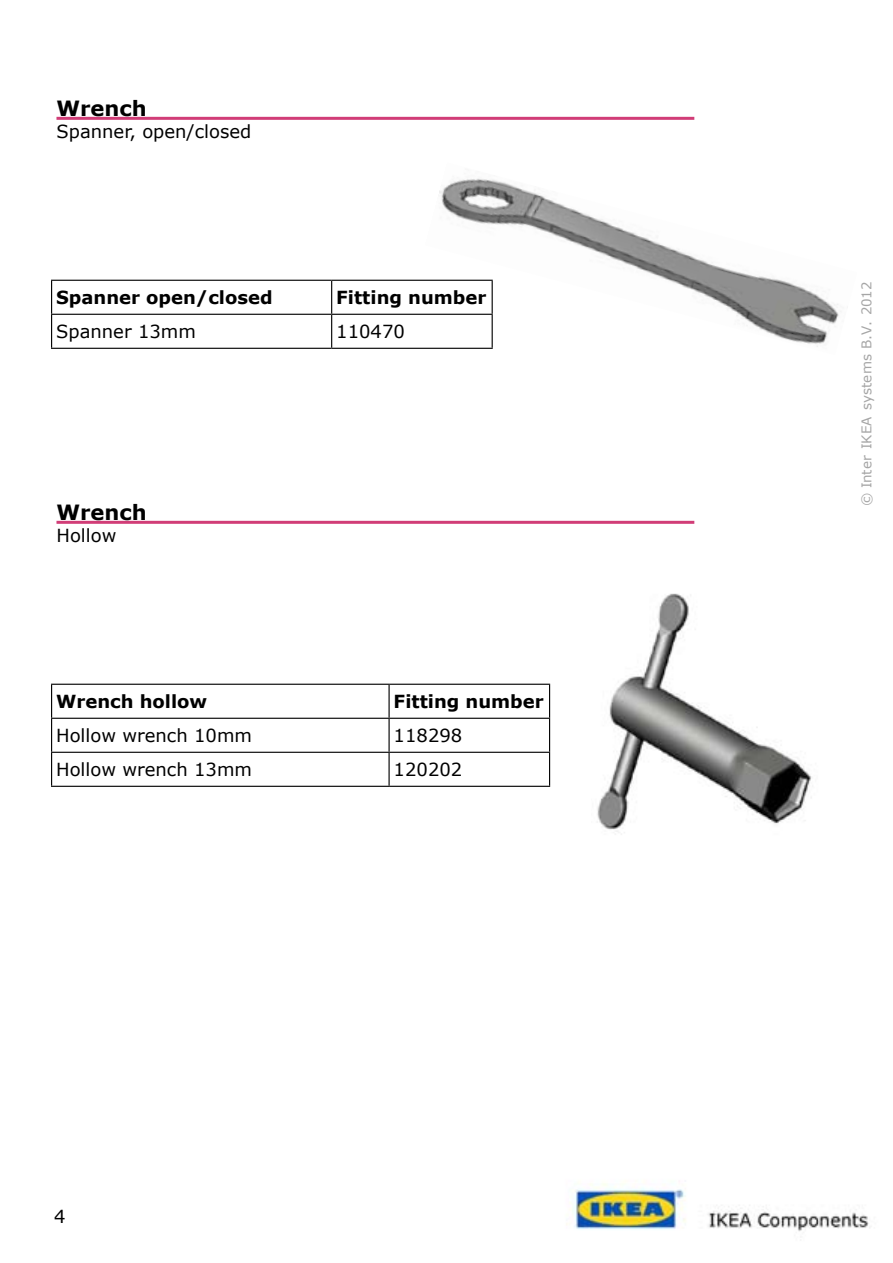
<style>
.page{position:relative;width:893px;height:1263px;background:#fff}
.page>*{position:absolute;margin:0;border:0;box-sizing:border-box;transform-origin:0 0}
.t1{font:700 21px "Verdana";color:#000}
.t2{font:18px "Verdana";color:#000}
.t3{font:700 18px "Verdana";color:#000}
.t4{font:13.5px "Verdana";letter-spacing:-.01em;color:#a6a6a6}
</style>
<div class="page">
<img style="left:566px;top:1183px;width:304px;height:49px">
<img style="left:425px;top:178px;width:416px;height:170px">
<hr style="left:56px;top:117px;width:638px;height:3px;background:#d13d77">
<hr style="left:51px;top:280px;width:281px;height:1px;background:#000">
<hr style="left:51px;top:281px;width:1px;height:33px;background:#000">
<hr style="left:332px;top:280px;width:161px;height:1px;background:#000">
<hr style="left:331px;top:281px;width:1px;height:33px;background:#000">
<hr style="left:492px;top:281px;width:1px;height:33px;background:#000">
<hr style="left:51px;top:314px;width:281px;height:1px;background:#000">
<hr style="left:51px;top:315px;width:1px;height:33px;background:#000">
<hr style="left:332px;top:314px;width:161px;height:1px;background:#000">
<hr style="left:331px;top:315px;width:1px;height:33px;background:#000">
<hr style="left:492px;top:315px;width:1px;height:33px;background:#000">
<hr style="left:51px;top:348px;width:281px;height:1px;background:#000">
<hr style="left:332px;top:348px;width:161px;height:1px;background:#000">
<hr style="left:56px;top:521px;width:638px;height:3px;background:#d13d77">
<hr style="left:51px;top:684px;width:338px;height:1px;background:#000">
<hr style="left:51px;top:685px;width:1px;height:33px;background:#000">
<hr style="left:389px;top:684px;width:161px;height:1px;background:#000">
<hr style="left:388px;top:685px;width:2px;height:33px;background:#000">
<hr style="left:549px;top:685px;width:1px;height:33px;background:#000">
<hr style="left:51px;top:718px;width:338px;height:1px;background:#000">
<hr style="left:51px;top:719px;width:1px;height:33px;background:#000">
<hr style="left:389px;top:718px;width:161px;height:1px;background:#000">
<hr style="left:388px;top:719px;width:2px;height:33px;background:#000">
<hr style="left:549px;top:719px;width:1px;height:33px;background:#000">
<hr style="left:51px;top:752px;width:338px;height:1px;background:#000">
<hr style="left:51px;top:753px;width:1px;height:33px;background:#000">
<hr style="left:389px;top:752px;width:161px;height:1px;background:#000">
<hr style="left:388px;top:753px;width:2px;height:33px;background:#000">
<hr style="left:549px;top:753px;width:1px;height:33px;background:#000">
<hr style="left:51px;top:786px;width:338px;height:1px;background:#000">
<hr style="left:389px;top:786px;width:161px;height:1px;background:#000">
<img style="left:597px;top:593px;width:215px;height:239px">
<p class="t1" style="left:56px;top:94px;width:92px">Wrench</p>
<p class="t2" style="left:56px;top:119px;width:196px">Spanner, open/closed</p>
<p class="t3" style="left:56px;top:285px;width:218px">Spanner open/closed</p>
<p class="t3" style="left:336px;top:285px;width:152px">Fitting number</p>
<p class="t2" style="left:56px;top:319px;width:141px">Spanner 13mm</p>
<p class="t2" style="left:336px;top:319px;width:70px">110470</p>
<p class="t1" style="left:56px;top:497px;width:92px">Wrench</p>
<p class="t2" style="left:56px;top:523px;width:61px">Hollow</p>
<p class="t3" style="left:56px;top:689px;width:153px">Wrench hollow</p>
<p class="t3" style="left:394px;top:689px;width:152px">Fitting number</p>
<p class="t2" style="left:56px;top:723px;width:197px">Hollow wrench 10mm</p>
<p class="t2" style="left:394px;top:723px;width:70px">118298</p>
<p class="t2" style="left:56px;top:757px;width:197px">Hollow wrench 13mm</p>
<p class="t2" style="left:394px;top:757px;width:70px">120202</p>
<p class="t2" style="left:54px;top:1204px;width:13px">4</p>
<p class="t4" style="left:857px;top:506px;width:225px;rotate:-90deg">© Inter IKEA systems B.V. 2012</p>
</div>
